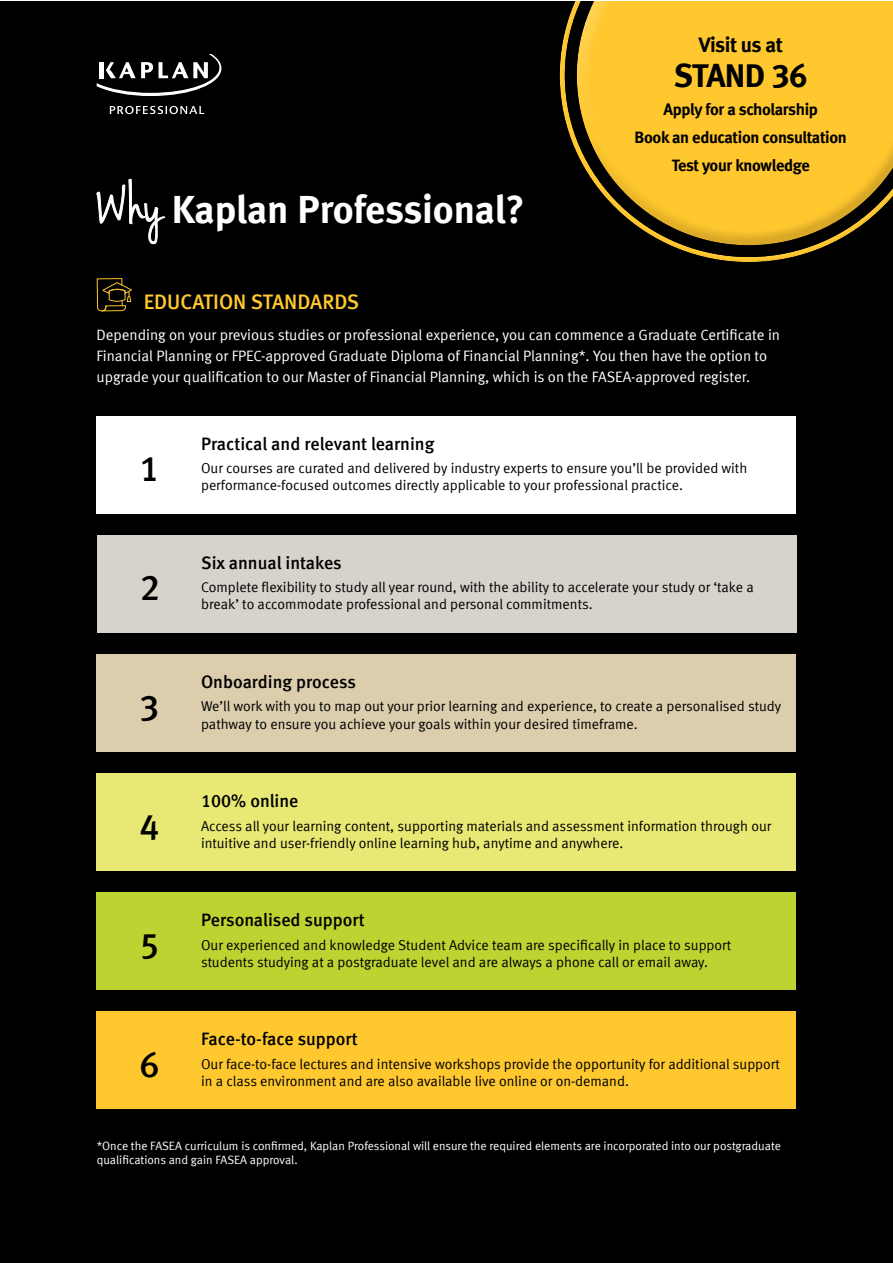
<style>
.page{position:relative;width:893px;height:1263px;background:#fff}
.page>*{position:absolute;margin:0;border:0;box-sizing:border-box;transform-origin:0 0}
.t1{font:39.3px "Meta Bold LF";letter-spacing:-.005em;color:#fff}
.t2{font:36px "Meta Medium LF";color:#000}
.t3{font:33px "Meta Bold LF";letter-spacing:-.02em;color:#000}
.t4{font:21px "Meta Medium LF";color:#ffc82f}
.t5{font:21px "Meta Bold LF";letter-spacing:-.025em;color:#000}
.t6{font:18px "Meta Medium LF";color:#000}
.t7{font:16.5px/28.3px "Meta Bold LF";letter-spacing:-.02em;color:#000;text-align:center}
.t8{font:15px/21px "Meta Normal LF";color:#fff}
.t9{font:14.25px/17.1px "Meta Normal LF";color:#000}
.t10{font:12px/14.4px "Meta Normal LF";color:#fff}
.s1{font-family:"Jenna Sue";font-size:60px}
</style>
<div class="page">
<div style="left:0;top:1px;width:892px;height:1262px;background:#000"></div>
<div style="left:97px;top:535px;width:699px;height:97px;background:#d7d3cb"></div>
<div style="left:97px;top:773px;width:699px;height:98px;background:#e7e974"></div>
<div style="left:97px;top:654px;width:699px;height:98px;background:#dccead"></div>
<div style="left:97px;top:416px;width:699px;height:97px;background:#fff"></div>
<div style="left:97px;top:1011px;width:699px;height:98px;background:#ffc82f"></div>
<div style="left:97px;top:892px;width:699px;height:98px;background:#bcd331"></div>
<svg style="left:97px;top:54px;width:124px;height:42px"></svg>
<svg style="left:110px;top:106px;width:94px;height:8px"></svg>
<div style="left:562px;top:1px;width:330px;height:262px;background:#837970;opacity:.3"></div>
<svg style="left:97px;top:278px;width:35px;height:33px"></svg>
<svg style="left:97px;top:179px;width:68px;height:65px"></svg>
<h1 class="t1" style="left:97px;top:186px;width:429px"><span class="s1">Why</span> Kaplan Professional?</h1>
<h3 class="t5" style="left:699px;top:33px;width:86px">Visit us at</h3>
<h3 class="t3" style="left:674px;top:56px;width:135px">STAND 36</h3>
<p class="t7" style="left:635px;top:95px;width:214px">Apply for a scholarship<br>Book an education consultation<br>Test your knowledge</p>
<h3 class="t4" style="left:144px;top:289px;width:217px">EDUCATION STANDARDS</h3>
<p class="t8" style="left:97px;top:324px;width:685px">Depending on your previous studies or professional experience, you can commence a Graduate Certificate in<br>Financial Planning or FPEC-approved Graduate Diploma of Financial Planning*. You then have the option to upgrade your qualification to our Master of Financial Planning, which is on the FASEA-approved register.</p>
<h2 class="t2" style="left:140px;top:448px;width:22px">1</h2>
<h2 class="t2" style="left:140px;top:567px;width:22px">2</h2>
<h2 class="t2" style="left:140px;top:686px;width:22px">3</h2>
<h2 class="t2" style="left:140px;top:805px;width:22px">4</h2>
<h2 class="t2" style="left:140px;top:924px;width:22px">5</h2>
<h2 class="t2" style="left:140px;top:1043px;width:22px">6</h2>
<p class="t6" style="left:201px;top:433px;width:235px">Practical and relevant learning</p>
<p class="t9" style="left:201px;top:460px;width:548px">Our courses are curated and delivered by industry experts to ensure you’ll be provided with performance-focused outcomes directly applicable to your professional practice.</p>
<p class="t6" style="left:201px;top:552px;width:142px">Six annual intakes</p>
<p class="t9" style="left:201px;top:579px;width:554px">Complete flexibility to study all year round, with the ability to accelerate your study or ‘take a break’ to accommodate professional and personal commitments.</p>
<p class="t6" style="left:201px;top:671px;width:156px">Onboarding process</p>
<p class="t9" style="left:201px;top:698px;width:582px">We’ll work with you to map out your prior learning and experience, to create a personalised study pathway to ensure you achieve your goals within your desired timeframe.</p>
<p class="t6" style="left:201px;top:790px;width:99px">100% online</p>
<p class="t9" style="left:201px;top:817px;width:572px">Access all your learning content, supporting materials and assessment information through our intuitive and user-friendly online learning hub, anytime and anywhere.</p>
<p class="t6" style="left:201px;top:909px;width:165px">Personalised support</p>
<p class="t9" style="left:201px;top:936px;width:532px">Our experienced and knowledge Student Advice team are specifically in place to support students studying at a postgraduate level and are always a phone call or email away.</p>
<p class="t6" style="left:201px;top:1028px;width:158px">Face-to-face support</p>
<p class="t9" style="left:201px;top:1055px;width:580px">Our face-to-face lectures and intensive workshops provide the opportunity for additional support in a class environment and are also available live online or on-demand.</p>
<p class="t10" style="left:97px;top:1138px;width:686px">*Once the FASEA curriculum is confirmed, Kaplan Professional will ensure the required elements are incorporated into our postgraduate qualifications and gain FASEA approval.</p>
</div>
